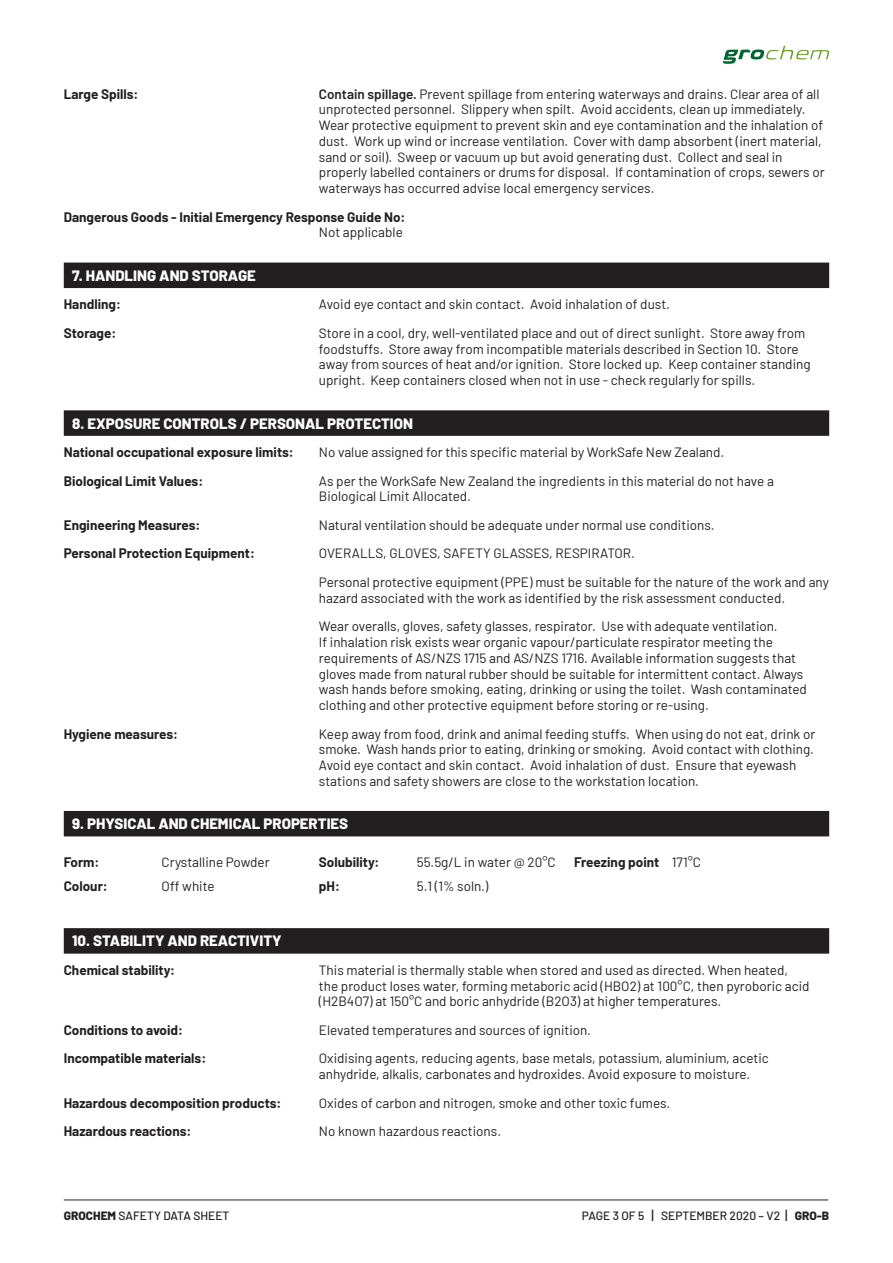
<style>
.page{position:relative;width:893px;height:1263px;background:#fff}
.page>*{position:absolute;margin:0;border:0;box-sizing:border-box;transform-origin:0 0}
.t1{font:800 15px "Barlow";color:#fff}
.t2{font:13.5px/15.8px "Barlow";color:#231f20}
.t3{font:700 13.5px "Barlow";color:#231f20}
.t4{font:500 12px "Barlow";color:#231f20}
.s1{font-weight:600}
.s2{font-weight:400}
.s3{font-weight:800}
.s4{font-size:13.5px}
</style>
<div class="page">
<hr style="left:64px;top:1199px;width:764px;height:1px;background:#231f20">
<svg style="left:723px;top:46px;width:106px;height:18px"></svg>
<div style="left:64px;top:263px;width:765px;height:25px;background:#231f20"></div>
<div style="left:64px;top:410px;width:765px;height:26px;background:#231f20"></div>
<div style="left:64px;top:811px;width:765px;height:25px;background:#231f20"></div>
<div style="left:64px;top:928px;width:765px;height:26px;background:#231f20"></div>
<p class="t3" style="left:64px;top:84px;width:76px">Large Spills:</p>
<p class="t2" style="left:319px;top:85px;width:507px"><span class="s1">Contain spillage.</span> Prevent spillage from entering waterways and drains. Clear area of all unprotected personnel. Slippery when spilt. Avoid accidents, clean up immediately.<br>Wear protective equipment to prevent skin and eye contamination and the inhalation of dust. Work up wind or increase ventilation. Cover with damp absorbent (inert material, sand or soil). Sweep or vacuum up but avoid generating dust. Collect and seal in properly labelled containers or drums for disposal. If contamination of crops, sewers or waterways has occurred advise local emergency services.</p>
<p class="t3" style="left:64px;top:207px;width:343px">Dangerous Goods - Initial Emergency Response Guide No:</p>
<p class="t2" style="left:319px;top:224px;width:85px">Not applicable</p>
<p class="t1" style="left:72px;top:264px;width:185px">7. HANDLING AND STORAGE</p>
<p class="t3" style="left:64px;top:294px;width:59px">Handling:</p>
<p class="t2" style="left:319px;top:296px;width:353px">Avoid eye contact and skin contact. Avoid inhalation of dust.</p>
<p class="t3" style="left:64px;top:323px;width:54px">Storage:</p>
<p class="t2" style="left:319px;top:324px;width:493px">Store in a cool, dry, well-ventilated place and out of direct sunlight. Store away from foodstuffs. Store away from incompatible materials described in Section 10. Store away from sources of heat and/or ignition. Store locked up. Keep container standing upright. Keep containers closed when not in use - check regularly for spills.</p>
<p class="t1" style="left:72px;top:412px;width:342px">8. EXPOSURE CONTROLS / PERSONAL PROTECTION</p>
<p class="t3" style="left:64px;top:442px;width:232px">National occupational exposure limits:</p>
<p class="t2" style="left:319px;top:443px;width:407px">No value assigned for this specific material by WorkSafe New Zealand.</p>
<p class="t3" style="left:64px;top:471px;width:141px">Biological Limit Values:</p>
<p class="t2" style="left:319px;top:472px;width:456px">As per the WorkSafe New Zealand the ingredients in this material do not have a<br>Biological Limit Allocated.</p>
<p class="t3" style="left:64px;top:515px;width:138px">Engineering Measures:</p>
<p class="t2" style="left:319px;top:516px;width:397px">Natural ventilation should be adequate under normal use conditions.</p>
<p class="t3" style="left:64px;top:544px;width:193px">Personal Protection Equipment:</p>
<p class="t2" style="left:319px;top:538px;width:512px;line-height:28.5px">OVERALLS, GLOVES, SAFETY GLASSES, RESPIRATOR.<br>Personal protective equipment (PPE) must be suitable for the nature of the work and any</p>
<p class="t2" style="left:319px;top:582px;width:468px;line-height:28.5px">hazard associated with the work as identified by the risk assessment conducted.<br>Wear overalls, gloves, safety glasses, respirator. Use with adequate ventilation.</p>
<p class="t2" style="left:319px;top:633px;width:490px">If inhalation risk exists wear organic vapour/particulate respirator meeting the requirements of AS/NZS 1715 and AS/NZS 1716. Available information suggests that gloves made from natural rubber should be suitable for intermittent contact. Always wash hands before smoking, eating, drinking or using the toilet. Wash contaminated clothing and other protective equipment before storing or re-using.</p>
<p class="t3" style="left:64px;top:724px;width:116px">Hygiene measures:</p>
<p class="t2" style="left:319px;top:725px;width:498px">Keep away from food, drink and animal feeding stuffs. When using do not eat, drink or smoke. Wash hands prior to eating, drinking or smoking. Avoid contact with clothing.<br>Avoid eye contact and skin contact. Avoid inhalation of dust. Ensure that eyewash stations and safety showers are close to the workstation location.</p>
<p class="t1" style="left:72px;top:813px;width:277px">9. PHYSICAL AND CHEMICAL PROPERTIES</p>
<p class="t3" style="left:64px;top:852px;width:37px">Form:</p>
<p class="t2" style="left:162px;top:853px;width:110px">Crystalline Powder</p>
<p class="t3" style="left:319px;top:852px;width:62px">Solubility:</p>
<p class="t2" style="left:417px;top:853px;width:140px">55.5g/L in water @ 20°C</p>
<p class="t3" style="left:574px;top:852px;width:129px">Freezing point <span class="s2">171°C</span></p>
<p class="t3" style="left:64px;top:876px;width:45px">Colour:</p>
<p class="t2" style="left:162px;top:877px;width:55px">Off white</p>
<p class="t3" style="left:319px;top:876px;width:23px">pH:</p>
<p class="t2" style="left:417px;top:877px;width:73px">5.1 (1% soln.)</p>
<p class="t1" style="left:72px;top:930px;width:211px">10. STABILITY AND REACTIVITY</p>
<p class="t3" style="left:64px;top:960px;width:113px">Chemical stability:</p>
<p class="t2" style="left:319px;top:961px;width:492px">This material is thermally stable when stored and used as directed. When heated, the product loses water, forming metaboric acid (HBO2) at 100°C, then pyroboric acid (H2B4O7) at 150°C and boric anhydride (B2O3) at higher temperatures.</p>
<p class="t3" style="left:64px;top:1020px;width:121px">Conditions to avoid:</p>
<p class="t2" style="left:319px;top:1021px;width:273px">Elevated temperatures and sources of ignition.</p>
<p class="t3" style="left:64px;top:1049px;width:144px">Incompatible materials:</p>
<p class="t2" style="left:319px;top:1050px;width:451px">Oxidising agents, reducing agents, base metals, potassium, aluminium, acetic anhydride, alkalis, carbonates and hydroxides. Avoid exposure to moisture.</p>
<p class="t3" style="left:64px;top:1093px;width:219px">Hazardous decomposition products:</p>
<p class="t2" style="left:319px;top:1094px;width:353px">Oxides of carbon and nitrogen, smoke and other toxic fumes.</p>
<p class="t3" style="left:64px;top:1121px;width:129px">Hazardous reactions:</p>
<p class="t2" style="left:319px;top:1122px;width:184px">No known hazardous reactions.</p>
<p class="t4" style="left:64px;top:1207px;width:167px"><span class="s3">GROCHEM</span> SAFETY DATA SHEET</p>
<p class="t4" style="left:582px;top:1207px;width:249px">PAGE 3 OF 5 <span class="s4">|</span> SEPTEMBER 2020 – V2 <span class="s4">|</span> <span class="s3">GRO-B</span></p>
</div>
